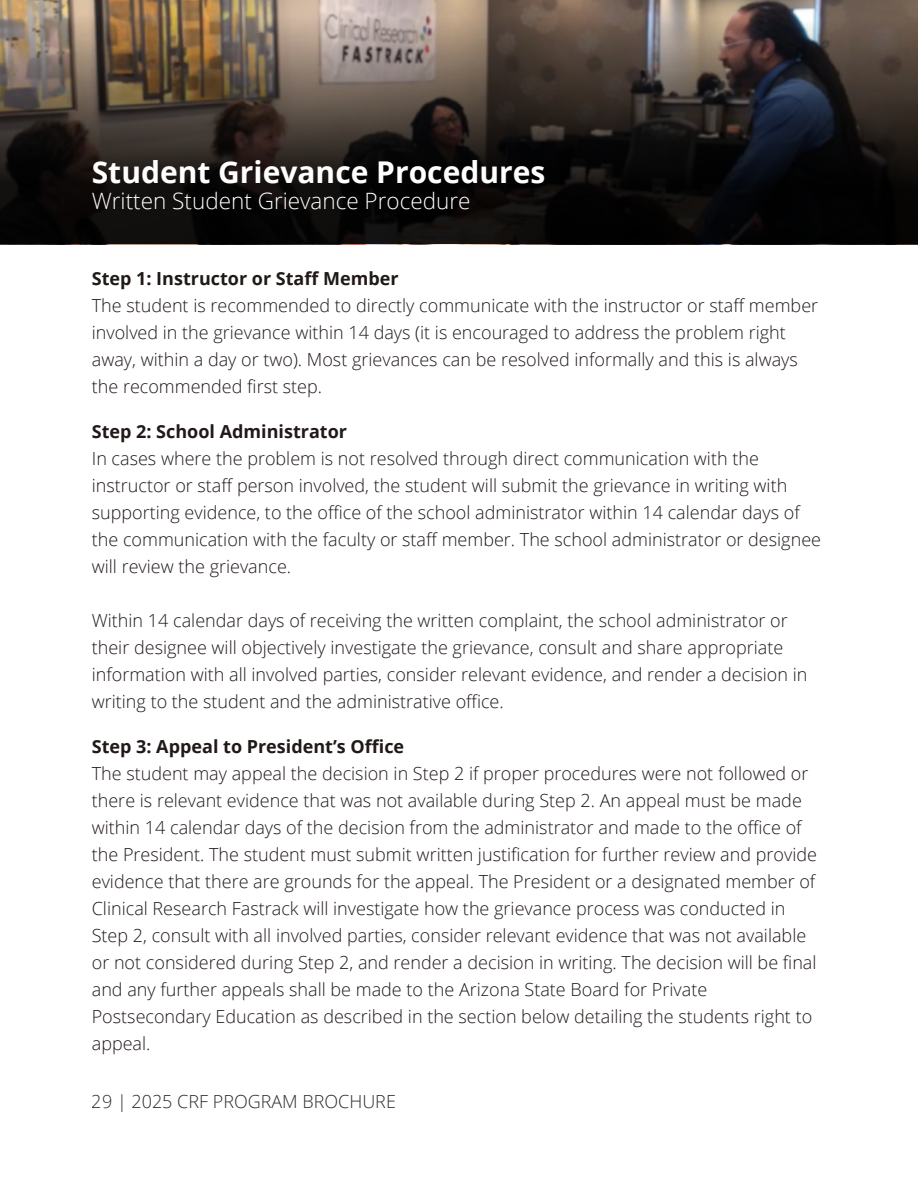
<style>
.page{position:relative;width:918px;height:1188px;background:#fff}
.page>*{position:absolute;margin:0;border:0;box-sizing:border-box;transform-origin:0 0}
.t1{font:700 30px "Open Sans";color:#fff}
.t2{font:300 22.5px "Open Sans";color:#fff}
.t3{font:300 18px/27px "Open Sans";color:#201917}
.t4{font:300 18px "Open Sans";color:#080808}
.s1{font-weight:700}
</style>
<div class="page">
<img style="left:0;top:0;width:918px;height:243px">
<p class="t1" style="left:92px;top:151px;width:455px">Student Grievance Procedures</p>
<p class="t2" style="left:92px;top:185px;width:380px">Written Student Grievance Procedure</p>
<p class="t3" style="left:92px;top:264px;width:728px"><span class="s1">Step 1: Instructor or Staff Member<br></span>The student is recommended to directly communicate with the instructor or staff member involved in the grievance within 14 days (it is encouraged to address the problem right away, within a day or two). Most grievances can be resolved informally and this is always the recommended first step.</p>
<p class="t3" style="left:92px;top:417px;width:731px"><span class="s1">Step 2: School Administrator<br></span>In cases where the problem is not resolved through direct communication with the instructor or staff person involved, the student will submit the grievance in writing with supporting evidence, to the office of the school administrator within 14 calendar days of the communication with the faculty or staff member. The school administrator or designee will review the grievance.</p>
<p class="t3" style="left:92px;top:606px;width:717px">Within 14 calendar days of receiving the written complaint, the school administrator or their designee will objectively investigate the grievance, consult and share appropriate information with all involved parties, consider relevant evidence, and render a decision in writing to the student and the administrative office.</p>
<p class="t3" style="left:92px;top:733px;width:727px"><span class="s1">Step 3: Appeal to President’s Office<br></span>The student may appeal the decision in Step 2 if proper procedures were not followed or there is relevant evidence that was not available during Step 2. An appeal must be made within 14 calendar days of the decision from the administrator and made to the office of the President. The student must submit written justification for further review and provide evidence that there are grounds for the appeal. The President or a designated member of Clinical Research Fastrack will investigate how the grievance process was conducted in Step 2, consult with all involved parties, consider relevant evidence that was not available or not considered during Step 2, and render a decision in writing. The decision will be final and any further appeals shall be made to the Arizona State Board for Private Postsecondary Education as described in the section below detailing the students right to appeal.</p>
<p class="t4" style="left:92px;top:1089px;width:306px">29 | 2025 CRF PROGRAM BROCHURE</p>
</div>
